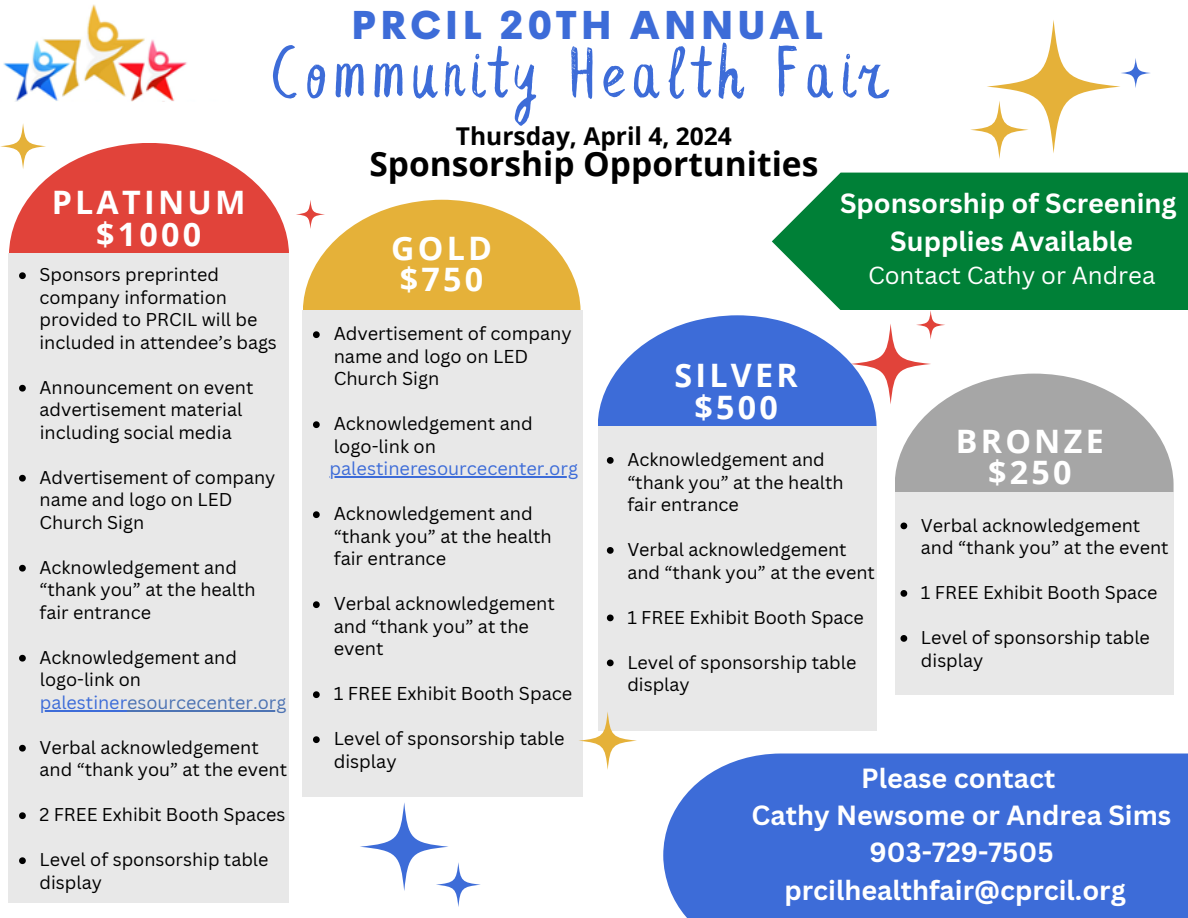
<style>
.page{position:relative;width:1188px;height:918px;background:#fff}
.page>*{position:absolute;margin:0;border:0;box-sizing:border-box;transform-origin:0 0}
.t1{font:75.15px "Leafy Extended";letter-spacing:.1em;color:#3d6cd8}
.t2{font:800 39.15px "Cerebri Sans";letter-spacing:.1em;color:#3d6cd8}
.t3{font:700 33.6px "Open Sans";color:#000}
.t4{font:700 32.25px "Open Sans";letter-spacing:.1em;color:#fff}
.t5{font:700 27px "Canva Sans";color:#fff}
.t6{font:700 24.6px "Open Sans";color:#000}
.t7{font:24px "Canva Sans";color:#fff}
.t8{font:18.15px/22.5px "Canva Sans";color:#000}
.t9{font:18.15px "Canva Sans";color:#3d6cd8}
.t10{font:18px/22.5px "Canva Sans";color:#000}
.t11{font:18px "Canva Sans";color:#4d73b3}
.s1{color:#3d6cd8}
</style>
<div class="page">
<img style="left:3px;top:4px;width:184px;height:98px">
<svg style="left:850px;top:323px;width:81px;height:81px"></svg>
<svg style="left:872px;top:346px;width:37px;height:36px"></svg>
<div style="left:663px;top:754px;width:525px;height:164px;background:#3d6cd8"></div>
<svg style="left:987px;top:20px;width:134px;height:134px"></svg>
<svg style="left:1024px;top:57px;width:60px;height:60px;fill:#e5b139"></svg>
<svg style="left:970px;top:101px;width:59px;height:58px"></svg>
<svg style="left:986px;top:117px;width:27px;height:26px"></svg>
<svg style="left:360px;top:802px;width:89px;height:89px"></svg>
<svg style="left:384px;top:827px;width:40px;height:40px"></svg>
<svg style="left:436px;top:862px;width:45px;height:45px"></svg>
<svg style="left:448px;top:875px;width:20px;height:20px"></svg>
<svg style="left:916px;top:310px;width:29px;height:30px"></svg>
<svg style="left:924px;top:318px;width:13px;height:13px"></svg>
<svg style="left:296px;top:200px;width:29px;height:29px"></svg>
<svg style="left:1121px;top:58px;width:30px;height:30px"></svg>
<svg style="left:1129px;top:66px;width:14px;height:14px"></svg>
<svg style="left:0;top:123px;width:46px;height:46px"></svg>
<svg style="left:13px;top:136px;width:20px;height:21px"></svg>
<svg style="left:772px;top:173px;width:416px;height:137px;background:#158a47"></svg>
<svg style="left:9px;top:143px;width:280px;height:110px;fill:#e1433a"></svg>
<div style="left:9px;top:253px;width:280px;height:650px;background:#e8e8e8"></div>
<svg style="left:19px;top:272px;width:7px;height:7px"></svg>
<svg style="left:19px;top:385px;width:7px;height:7px"></svg>
<svg style="left:19px;top:475px;width:7px;height:7px"></svg>
<svg style="left:19px;top:565px;width:7px;height:7px"></svg>
<svg style="left:19px;top:655px;width:7px;height:7px"></svg>
<svg style="left:19px;top:745px;width:7px;height:7px"></svg>
<svg style="left:19px;top:812px;width:7px;height:7px"></svg>
<svg style="left:19px;top:857px;width:7px;height:7px"></svg>
<hr style="left:40px;top:710px;width:80px;height:1px;background:#3d6cd8">
<hr style="left:127px;top:710px;width:159px;height:1px;background:#4d73b3">
<svg style="left:895px;top:374px;width:279px;height:118px;fill:#a6a6a6"></svg>
<div style="left:895px;top:492px;width:279px;height:203px;background:#e8e8e8"></div>
<svg style="left:901px;top:523px;width:6px;height:6px"></svg>
<svg style="left:901px;top:590px;width:6px;height:7px"></svg>
<svg style="left:901px;top:635px;width:6px;height:7px"></svg>
<svg style="left:303px;top:200px;width:278px;height:110px;fill:#e5b139"></svg>
<div style="left:303px;top:310px;width:280px;height:487px;background:#e8e8e8"></div>
<svg style="left:313px;top:331px;width:7px;height:7px"></svg>
<svg style="left:313px;top:421px;width:7px;height:7px"></svg>
<svg style="left:313px;top:511px;width:7px;height:7px"></svg>
<svg style="left:313px;top:601px;width:7px;height:7px"></svg>
<svg style="left:313px;top:691px;width:7px;height:7px"></svg>
<svg style="left:313px;top:736px;width:7px;height:7px"></svg>
<hr style="left:330px;top:476px;width:248px;height:2px;background:#3d6cd8">
<svg style="left:598px;top:315px;width:279px;height:111px;fill:#3d6cd8"></svg>
<div style="left:598px;top:426px;width:279px;height:305px;background:#e8e8e8"></div>
<svg style="left:607px;top:457px;width:7px;height:7px"></svg>
<svg style="left:607px;top:547px;width:7px;height:7px"></svg>
<svg style="left:607px;top:615px;width:7px;height:6px"></svg>
<svg style="left:607px;top:660px;width:7px;height:6px"></svg>
<svg style="left:578px;top:711px;width:59px;height:59px"></svg>
<svg style="left:595px;top:728px;width:26px;height:26px"></svg>
<p class="t2" style="left:351px;top:-1px;width:473px">PRCIL 20TH ANNUAL</p>
<p class="t1" style="left:272px;top:42px;width:614px">Community Health Fair</p>
<p class="t6" style="left:456px;top:119px;width:277px">Thursday, April 4, 2024</p>
<p class="t3" style="left:369px;top:140px;width:451px">Sponsorship Opportunities</p>
<p class="t4" style="left:52px;top:180px;width:195px">PLATINUM</p>
<p class="t4" style="left:96px;top:211px;width:107px">$1000</p>
<p class="t10" style="left:40px;top:263px;width:239px">Sponsors preprinted company information provided to PRCIL will be included in attendee’s bags</p>
<p class="t10" style="left:40px;top:376px;width:215px">Announcement on event advertisement material</p>
<p class="t10" style="left:40px;top:421px;width:193px">including social media</p>
<p class="t10" style="left:40px;top:466px;width:237px">Advertisement of company name and logo on LED<br>Church Sign</p>
<p class="t10" style="left:40px;top:556px;width:218px">Acknowledgement and “thank you” at the health fair entrance</p>
<p class="t10" style="left:40px;top:646px;width:199px">Acknowledgement and</p>
<p class="t10" style="left:40px;top:668px;width:103px">logo-link on</p>
<p class="t11" style="left:40px;top:690px;width:248px"><span class="s1">palestiner</span>esourcecenter.org</p>
<p class="t10" style="left:40px;top:736px;width:249px">Verbal acknowledgement and “thank you” at the event</p>
<p class="t10" style="left:40px;top:803px;width:247px">2 FREE Exhibit Booth Spaces</p>
<p class="t10" style="left:40px;top:848px;width:231px">Level of sponsorship table display</p>
<p class="t4" style="left:391px;top:225px;width:102px">GOLD</p>
<p class="t4" style="left:400px;top:257px;width:85px">$750</p>
<p class="t8" style="left:334px;top:322px;width:239px">Advertisement of company name and logo on LED<br>Church Sign</p>
<p class="t8" style="left:334px;top:412px;width:201px">Acknowledgement and</p>
<p class="t8" style="left:334px;top:435px;width:104px">logo-link on</p>
<p class="t9" style="left:330px;top:456px;width:250px">palestineresourcecenter.org</p>
<p class="t8" style="left:334px;top:502px;width:220px">Acknowledgement and “thank you” at the health fair entrance</p>
<p class="t8" style="left:334px;top:592px;width:223px">Verbal acknowledgement and “thank you” at the event</p>
<p class="t8" style="left:334px;top:682px;width:240px">1 FREE Exhibit Booth Space</p>
<p class="t8" style="left:334px;top:727px;width:232px">Level of sponsorship table display</p>
<p class="t5" style="left:840px;top:185px;width:338px">Sponsorship of Screening</p>
<p class="t5" style="left:890px;top:222px;width:244px">Supplies Available</p>
<p class="t7" style="left:868px;top:259px;width:289px">Contact Cathy or Andrea</p>
<p class="t4" style="left:675px;top:353px;width:125px">SILVER</p>
<p class="t4" style="left:694px;top:384px;width:85px">$500</p>
<p class="t10" style="left:627px;top:448px;width:218px">Acknowledgement and “thank you” at the health fair entrance</p>
<p class="t10" style="left:627px;top:538px;width:249px">Verbal acknowledgement and “thank you” at the event</p>
<p class="t10" style="left:627px;top:605px;width:238px">1 FREE Exhibit Booth Space</p>
<p class="t10" style="left:627px;top:650px;width:231px">Level of sponsorship table display</p>
<p class="t4" style="left:956px;top:418px;width:149px">BRONZE</p>
<p class="t4" style="left:988px;top:450px;width:85px">$250</p>
<p class="t10" style="left:921px;top:513px;width:249px">Verbal acknowledgement and “thank you” at the event</p>
<p class="t10" style="left:921px;top:581px;width:238px">1 FREE Exhibit Booth Space</p>
<p class="t10" style="left:921px;top:626px;width:231px">Level of sponsorship table display</p>
<p class="t5" style="left:861px;top:759px;width:196px">Please contact</p>
<p class="t5" style="left:752px;top:796px;width:421px">Cathy Newsome or Andrea Sims</p>
<p class="t5" style="left:870px;top:834px;width:186px">903-729-7505</p>
<p class="t5" style="left:784px;top:871px;width:343px">prcilhealthfair@cprcil.org</p>
</div>
